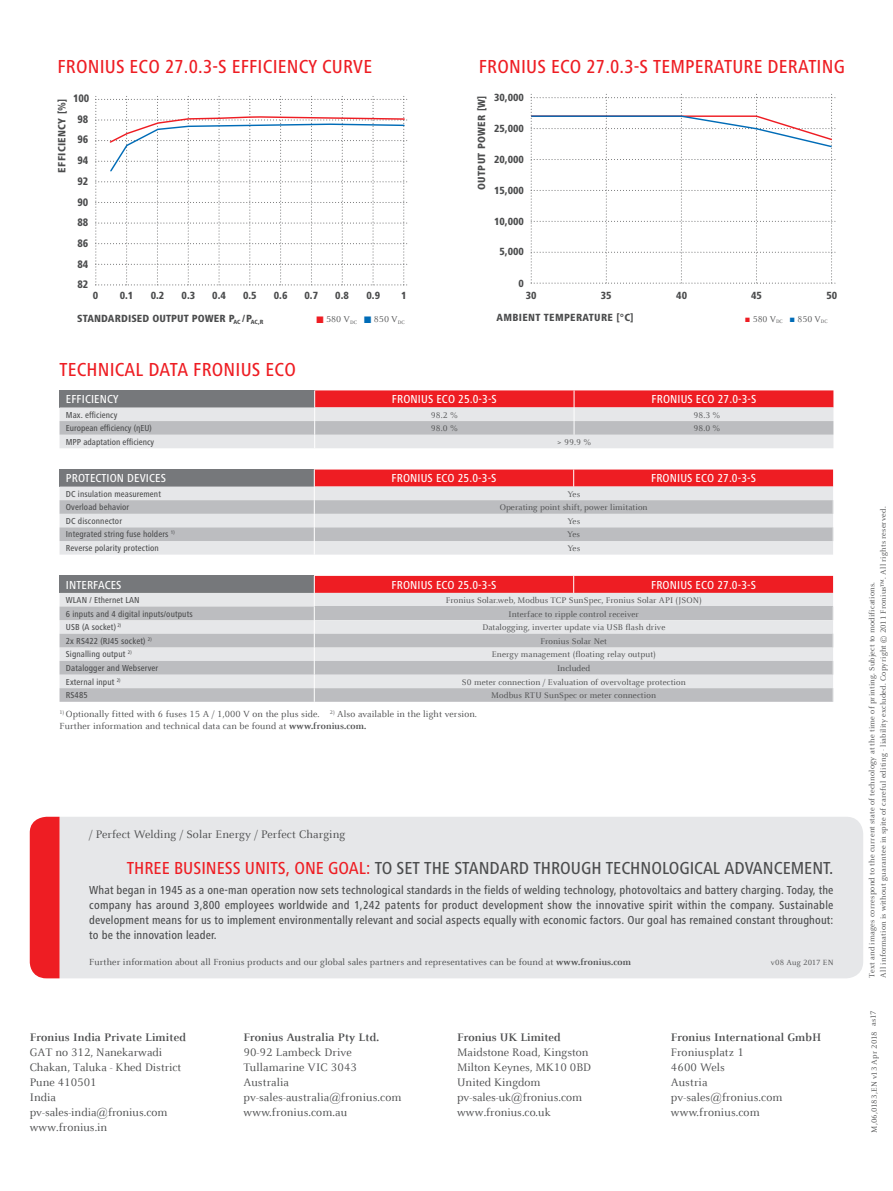
<style>
.page{position:relative;width:893px;height:1191px;background:#fff}
.page>*{position:absolute;margin:0;border:0;box-sizing:border-box;transform-origin:0 0}
.t1{font:500 condensed 19.5px "Frutiger Next LTW1 G";letter-spacing:.01em;color:#ee1d23}
.t2{font:500 condensed 18px "Frutiger Next LTW1 G";color:#4b4c4d}
.t3{font:500 condensed 12px/15px "Frutiger Next LTW1 G";letter-spacing:.01em;color:#4b4c4d;text-align:justify}
.t4{font:12px/15px "Celeste Offc Pro";color:#4b4c4d}
.t5{font:500 condensed 12px "Frutiger Next LTW1 G";letter-spacing:.01em;color:#fff}
.t6{font:700 12px "Celeste Offc Pro";letter-spacing:.01em;color:#4b4c4d}
.t7{font:800 condensed 11.25px/20.7px "Frutiger Next LTW1 G";color:#4b4c4d;scale:.96 1}
.t8{font:800 condensed 10.8px "Frutiger Next LTW1 G";letter-spacing:.01em;color:#4b4c4d}
.t9{font:800 condensed 10.8px "Frutiger Next LTW1 G";letter-spacing:.03em;color:#4b4c4d}
.t10{font:9.75px/12px "Celeste Offc Pro";letter-spacing:.01em;color:#4b4c4d}
.t11{font:9.3px "Celeste Offc Pro";color:#4b4c4d}
.t12{font:9px "Celeste Offc Pro";letter-spacing:.01em;color:#4b4c4d}
.t13{font:500 condensed 9px "Frutiger Next LTW1 G";letter-spacing:.01em;color:#4b4c4d}
.t14{font:8.25px/11.2px "Celeste Offc Pro";letter-spacing:.02em;color:#4b4c4d}
.t15{font:8.25px "Celeste Offc Pro";color:#4b4c4d}
.s1{color:#ee1d23}
.s2{color:#006cb7}
.s3{font-family:"Arial";color:#ee1d23}
.s4{font-family:"Arial";color:#006cb7}
.s5{font-weight:700}
</style>
<div class="page">
<div style="left:60px;top:817px;width:803px;height:161px;background:#e6e7e9"></div>
<div style="left:30px;top:816px;width:30px;height:162px;background:#ee1d23"></div>
<svg style="left:60px;top:390px;width:773px;height:58px;background:#d2abae"></svg>
<svg style="left:60px;top:469px;width:774px;height:85px;background:#d2b7ba"></svg>
<div style="left:60px;top:576px;width:254px;height:17px;background:#76787b"></div>
<div style="left:60px;top:593px;width:254px;height:13px;background:#e6e7e9"></div>
<svg style="left:60px;top:606px;width:254px;height:96px;background:#cecfd2"></svg>
<svg style="left:314px;top:576px;width:520px;height:126px;background:#d5babd"></svg>
<svg style="left:95px;top:96px;width:313px;height:190px"></svg>
<svg style="left:530px;top:94px;width:306px;height:190px"></svg>
<h1 class="t1" style="left:57px;top:55px;width:193px">FRONIUS Eco 27.0.3-S Efficienc</h1>
<h1 class="t1" style="left:308px;top:55px;width:25px">y curve</h1>
<h1 class="t1" style="left:479px;top:55px;width:194px">FRONIUS Eco 27.0.3-S Temperature</h1>
<h1 class="t1" style="left:767px;top:55px;width:11px">derating</h1>
<p class="t7" style="left:73px;top:88px;width:19px">100</p>
<p class="t9" style="left:56px;top:173px;width:75px;rotate:-90deg">EFFICIENCY [%]</p>
<p class="t7" style="left:77px;top:109px;width:13px">98<br>96</p>
<p class="t7" style="left:77px;top:150px;width:13px">94</p>
<p class="t7" style="left:77px;top:171px;width:13px">92</p>
<p class="t7" style="left:77px;top:191px;width:13px">90</p>
<p class="t7" style="left:77px;top:212px;width:13px">88</p>
<p class="t7" style="left:77px;top:253px;width:13px">84<br>82</p>
<p class="t7" style="left:77px;top:233px;width:13px">86</p>
<p class="t8" style="left:93px;top:290px;width:7px">0</p>
<p class="t8" style="left:120px;top:290px;width:15px">0.1</p>
<p class="t8" style="left:151px;top:290px;width:15px">0.2</p>
<p class="t8" style="left:182px;top:290px;width:15px">0.3</p>
<p class="t8" style="left:212px;top:290px;width:15px">0.4</p>
<p class="t8" style="left:243px;top:290px;width:15px">0.5</p>
<p class="t8" style="left:274px;top:290px;width:15px">0.6</p>
<p class="t8" style="left:305px;top:290px;width:15px">0.7</p>
<p class="t8" style="left:335px;top:290px;width:15px">0.8</p>
<p class="t8" style="left:367px;top:290px;width:15px">0.9</p>
<p class="t8" style="left:401px;top:290px;width:7px">1</p>
<p class="t11" style="left:317px;top:314px;width:90px"><span class="s1">■</span> 580 V<sub>DC</sub> <span class="s2">■</span> 850 V<sub>DC</sub></p>
<p class="t8" style="left:77px;top:312px;width:188px">STANDARDISED OUTPUT POWER P<sub>AC</sub> /P<sub>AC,R</sub></p>
<h1 class="t1" style="left:60px;top:358px;width:238px">TECHNICAL DATA FRONIUS ECO</h1>
<p class="t9" style="left:475px;top:190px;width:96px;rotate:-90deg">OUTPUT POWER [W]</p>
<p class="t8" style="left:494px;top:91px;width:31px">30,000</p>
<p class="t8" style="left:494px;top:122px;width:31px">25,000</p>
<p class="t8" style="left:494px;top:153px;width:31px">20,000</p>
<p class="t8" style="left:494px;top:184px;width:31px">15,000</p>
<p class="t8" style="left:494px;top:215px;width:31px">10,000</p>
<p class="t8" style="left:500px;top:245px;width:26px">5,000</p>
<p class="t8" style="left:518px;top:277px;width:7px">0</p>
<p class="t8" style="left:526px;top:289px;width:12px">30</p>
<p class="t8" style="left:601px;top:289px;width:12px">35</p>
<p class="t8" style="left:676px;top:289px;width:12px">40</p>
<p class="t8" style="left:751px;top:289px;width:12px">45</p>
<p class="t8" style="left:826px;top:289px;width:12px">50</p>
<p class="t11" style="left:745px;top:313px;width:84px"><span class="s3">■</span> 580 V<sub>DC</sub> <span class="s4">■</span> 850 V<sub>DC</sub></p>
<p class="t9" style="left:496px;top:311px;width:139px">AMBIENT TEMPERATURE [°C]</p>
<p class="t5" style="left:66px;top:392px;width:54px">EFFICIENCY</p>
<p class="t5" style="left:392px;top:392px;width:106px">FRONIUS ECO 25.0-3-S</p>
<p class="t5" style="left:651px;top:392px;width:106px">FRONIUS ECO 27.0-3-S</p>
<p class="t13" style="left:66px;top:409px;width:53px">Max. efficiency</p>
<p class="t12" style="left:431px;top:409px;width:29px">98.2 %</p>
<p class="t12" style="left:693px;top:409px;width:29px">98.3 %</p>
<p class="t13" style="left:66px;top:423px;width:87px">European efficiency (ηEU)</p>
<p class="t12" style="left:431px;top:423px;width:29px">98.0 %</p>
<p class="t12" style="left:693px;top:423px;width:29px">98.0 %</p>
<p class="t13" style="left:66px;top:436px;width:90px">MPP adaptation efficiency</p>
<p class="t12" style="left:557px;top:436px;width:35px">&gt; 99.9 %</p>
<p class="t5" style="left:66px;top:471px;width:102px">PROTECTION DEVICES</p>
<p class="t5" style="left:392px;top:471px;width:106px">FRONIUS ECO 25.0-3-S</p>
<p class="t5" style="left:651px;top:471px;width:106px">FRONIUS ECO 27.0-3-S</p>
<p class="t13" style="left:66px;top:488px;width:97px">DC insulation measurement</p>
<p class="t12" style="left:567px;top:488px;width:14px">Yes</p>
<p class="t13" style="left:66px;top:502px;width:65px">Overload behavior</p>
<p class="t12" style="left:500px;top:502px;width:149px">Operating point shift, power limitation</p>
<p class="t13" style="left:66px;top:515px;width:58px">DC disconnector</p>
<p class="t12" style="left:567px;top:515px;width:14px">Yes</p>
<p class="t13" style="left:66px;top:529px;width:110px">Integrated string fuse holders <sup>1)</sup></p>
<p class="t12" style="left:567px;top:529px;width:14px">Yes</p>
<p class="t13" style="left:66px;top:543px;width:95px">Reverse polarity protection</p>
<p class="t12" style="left:567px;top:543px;width:14px">Yes</p>
<p class="t5" style="left:66px;top:578px;width:57px">INTERFACES</p>
<p class="t5" style="left:392px;top:578px;width:106px">FRONIUS ECO 25.0-3-S</p>
<p class="t5" style="left:651px;top:578px;width:106px">FRONIUS ECO 27.0-3-S</p>
<p class="t13" style="left:66px;top:595px;width:75px">WLAN / Ethernet LAN</p>
<p class="t12" style="left:446px;top:594px;width:258px">Fronius Solar.web, Modbus TCP SunSpec, Fronius Solar API (JSON)</p>
<p class="t13" style="left:66px;top:608px;width:128px">6 inputs and 4 digital inputs/outputs</p>
<p class="t12" style="left:508px;top:608px;width:132px">Interface to ripple control receiver</p>
<p class="t13" style="left:66px;top:622px;width:57px">USB (A socket) <sup>2)</sup></p>
<p class="t12" style="left:482px;top:622px;width:185px">Datalogging, inverter update via USB flash drive</p>
<p class="t13" style="left:66px;top:635px;width:87px">2x RS422 (RJ45 socket) <sup>2)</sup></p>
<p class="t12" style="left:540px;top:635px;width:68px">Fronius Solar Net</p>
<p class="t13" style="left:66px;top:649px;width:67px">Signalling output <sup>2)</sup></p>
<p class="t12" style="left:492px;top:649px;width:166px">Energy management (floating relay output)</p>
<p class="t13" style="left:66px;top:663px;width:94px">Datalogger and Webserver</p>
<p class="t12" style="left:557px;top:662px;width:35px">Included</p>
<p class="t13" style="left:66px;top:676px;width:56px">External input <sup>2)</sup></p>
<p class="t12" style="left:462px;top:676px;width:225px">S0 meter connection / Evaluation of overvoltage protection</p>
<p class="t13" style="left:66px;top:690px;width:23px">RS485</p>
<p class="t12" style="left:491px;top:690px;width:166px">Modbus RTU SunSpec or meter connection</p>
<p class="t10" style="left:60px;top:708px;width:419px"><sup>1)</sup> Optionally fitted with 6 fuses 15 A / 1,000 V on the plus side. <sup>2)</sup> Also available in the light version.<br>Further information and technical data can be found at <span class="s5">www.fronius.com.</span></p>
<p class="t4" style="left:89px;top:826px;width:258px">/ Perfect Welding / Solar Energy / Perfect Charging</p>
<h2 class="t2" style="left:127px;top:858px;width:708px"><span class="s1">THREE BUSINESS UNITS, ONE GOAL:</span> TO SET THE STANDARD THROUGH TECHNOLOGICAL ADVANCEMENT.</h2>
<p class="t3" style="left:89px;top:882px;width:746px">What began in 1945 as a one-man operation now sets technological standards in the fields of welding technology, photovoltaics and battery charging. Today, the company has around 3,800 employees worldwide and 1,242 patents for product development show the innovative spirit within the company. Sustainable development means for us to implement environmentally relevant and social aspects equally with economic factors. Our goal has remained constant throughout: to be the innovation leader.</p>
<p class="t10" style="left:89px;top:955px;width:543px">Further information about all Fronius products and our global sales partners and representatives can be found at <span class="s5">www.fronius.com</span></p>
<p class="t6" style="left:30px;top:1030px;width:158px">Fronius India Private Limited</p>
<p class="t4" style="left:30px;top:1045px;width:153px">GAT no 312, Nanekarwadi<br>Chakan, Taluka - Khed District<br>Pune 410501<br>India pv-sales-india@fronius.com www.fronius.in</p>
<p class="t6" style="left:243px;top:1030px;width:137px">Fronius Australia Pty Ltd.</p>
<p class="t4" style="left:243px;top:1045px;width:159px">90-92 Lambeck Drive<br>Tullamarine VIC 3043<br>Australia pv-sales-australia@fronius.com www.fronius.com.au</p>
<p class="t6" style="left:457px;top:1030px;width:105px">Fronius UK Limited</p>
<p class="t4" style="left:457px;top:1045px;width:136px">Maidstone Road, Kingston<br>Milton Keynes, MK10 0BD<br>United Kingdom pv-sales-uk@fronius.com www.fronius.co.uk</p>
<p class="t14" style="left:771px;top:956px;width:64px">v08 Aug 2017 EN</p>
<p class="t6" style="left:671px;top:1030px;width:152px">Fronius International GmbH</p>
<p class="t4" style="left:671px;top:1045px;width:113px">Froniusplatz 1<br>4600 Wels<br>Austria pv-sales@fronius.com www.fronius.com</p>
<p class="t14" style="left:866px;top:977px;width:472px;rotate:-90deg">Text and images correspond to the current state of technology at the time of printing. Subject to modifications.<br>All information is without guarantee in spite of careful editing - liability excluded. Copyright © 2011 Fronius™. All rights reserved.</p>
<p class="t14" style="left:868px;top:1026px;width:17px;rotate:-90deg">as17</p>
<p class="t15" style="left:869px;top:1132px;width:103px;rotate:-90deg">M,06,0183,EN v13 Apr 2018</p>
</div>
